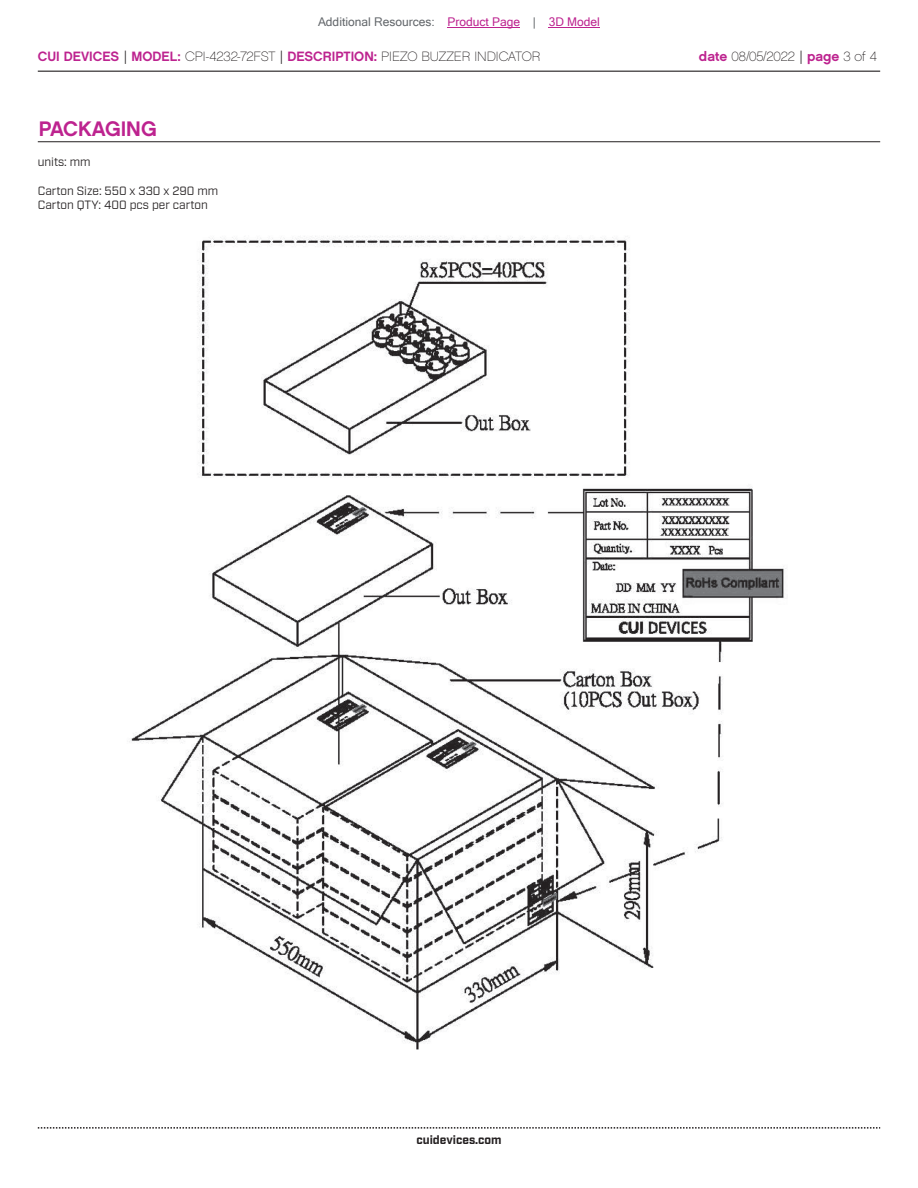
<style>
.page{position:relative;width:918px;height:1188px;background:#fff}
.page>*{position:absolute;margin:0;border:0;box-sizing:border-box;transform-origin:0 0}
.t1{font:21px "Chalet New York Nineteen Sixty";color:#bd238f}
.t2{font:13.5px "Chalet Paris Nineteen Sixty";color:#231f20}
.t3{font:12px/14.4px "Industry";color:#231f20}
.t4{font:12px "Microsoft Sans Serif";color:#63676b}
.t5{font:700 12px "Industry";color:#231f20}
.s1{color:#bd238f}
.s2{font-family:"Chalet New York Nineteen Sixty";color:#bd238f}
.s3{font-family:"Industry"}
</style>
<div class="page">
<hr style="left:38px;top:71px;width:842px;height:1px;background:#231f20">
<svg style="left:38px;top:1127px;width:842px;height:2px"></svg>
<hr style="left:38px;top:141px;width:842px;height:1px;background:#231f20">
<img style="left:129px;top:236px;width:657px;height:814px">
<hr style="left:448px;top:27px;width:72px;height:1px;background:#bd238f">
<hr style="left:549px;top:27px;width:51px;height:1px;background:#bd238f">
<p class="t4" style="left:318px;top:15px;width:283px">Additional Resources: <span class="s1">Product Page</span> | <span class="s1">3D Model</span></p>
<p class="t2" style="left:38px;top:48px;width:504px"><span class="s2">CUI DEVICES</span> <span class="s3">|</span> <span class="s2">MODEL:</span> CPI-4232-72FST <span class="s3">|</span> <span class="s2">DESCRIPTION:</span> PIEZO BUZZER INDICATOR</p>
<p class="t2" style="left:699px;top:48px;width:180px"><span class="s2">date</span> 08/05/2022 <span class="s3">|</span> <span class="s2">page</span> 3 of 4</p>
<h1 class="t1" style="left:39px;top:115px;width:119px">PACKAGING</h1>
<p class="t3" style="left:38px;top:155px;width:54px">units: mm</p>
<p class="t3" style="left:38px;top:184px;width:182px">Carton Size: 550 x 330 x 290 mm<br>Carton QTY: 400 pcs per carton</p>
<p class="t5" style="left:416px;top:1132px;width:87px">cuidevices.com</p>
</div>
